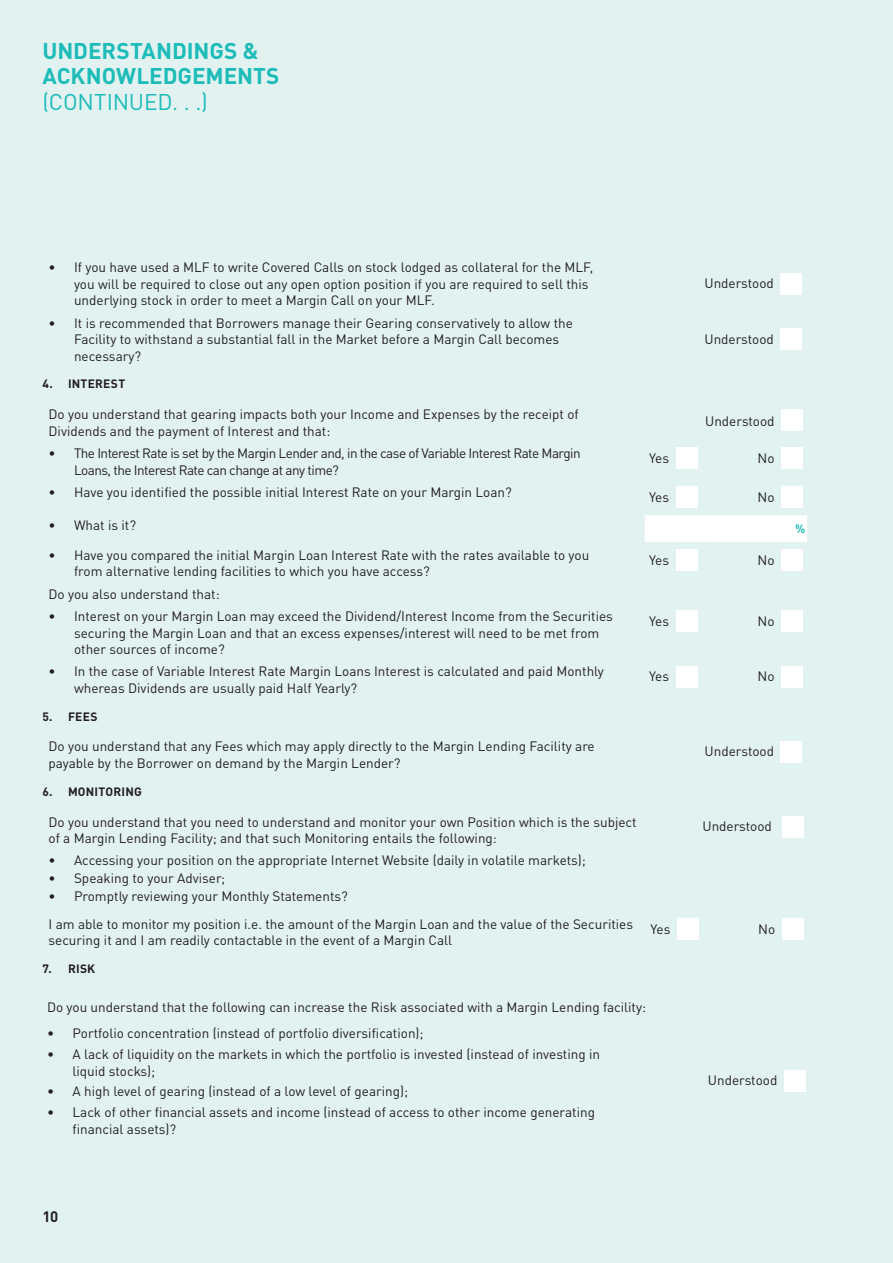
<style>
.page{position:relative;width:893px;height:1263px;background:#e1f2f1}
.page>*{position:absolute;margin:0;border:0;box-sizing:border-box;transform-origin:0 0}
.t1{font:700 22.5px/25.5px "DIN";color:#1dbcb8}
.t2{font:22.5px "DINOT";color:#1dbcb8}
.t3{font:700 15px "DIN";color:#231f20}
.t4{font:13.5px/16.5px "DINOT";color:#231f20}
.t5{font:13.5px/16.5px "DINOT";letter-spacing:-.04em;color:#231f20}
.t6{font:700 12px "DIN";letter-spacing:.02em;color:#231f20}
.t7{font:700 12px "DINOT";color:#1dbcb8}
</style>
<div class="page">
<div style="left:781px;top:273px;width:21px;height:21px;background:#fff"></div>
<div style="left:781px;top:328px;width:21px;height:22px;background:#fff"></div>
<div style="left:643px;top:514px;width:166px;height:30px;background:#fff"></div>
<hr style="left:642px;top:512px;width:71px;height:3px;background:#e1f2f1">
<hr style="left:642px;top:515px;width:3px;height:27px;background:#e1f2f1">
<hr style="left:713px;top:512px;width:97px;height:3px;background:#e1f2f1">
<hr style="left:807px;top:515px;width:3px;height:27px;background:#e1f2f1">
<hr style="left:642px;top:542px;width:71px;height:3px;background:#e1f2f1">
<hr style="left:713px;top:542px;width:97px;height:3px;background:#e1f2f1">
<div style="left:781px;top:409px;width:22px;height:21px;background:#fff"></div>
<div style="left:676px;top:448px;width:21px;height:21px;background:#fff"></div>
<div style="left:781px;top:448px;width:22px;height:21px;background:#fff"></div>
<div style="left:676px;top:486px;width:21px;height:22px;background:#fff"></div>
<div style="left:781px;top:486px;width:22px;height:22px;background:#fff"></div>
<div style="left:676px;top:550px;width:21px;height:21px;background:#fff"></div>
<div style="left:781px;top:550px;width:22px;height:21px;background:#fff"></div>
<div style="left:676px;top:611px;width:21px;height:21px;background:#fff"></div>
<div style="left:781px;top:611px;width:22px;height:21px;background:#fff"></div>
<div style="left:676px;top:666px;width:21px;height:21px;background:#fff"></div>
<div style="left:781px;top:666px;width:22px;height:21px;background:#fff"></div>
<div style="left:781px;top:741px;width:21px;height:21px;background:#fff"></div>
<div style="left:782px;top:816px;width:21px;height:21px;background:#fff"></div>
<div style="left:677px;top:918px;width:21px;height:22px;background:#fff"></div>
<div style="left:782px;top:918px;width:21px;height:22px;background:#fff"></div>
<div style="left:784px;top:1070px;width:21px;height:21px;background:#fff"></div>
<h1 class="t1" style="left:43px;top:37px;width:239px;text-indent:167px">GS &amp;<br>ACKNOWLEDGEMENTS</h1>
<h1 class="t2" style="left:43px;top:87px;width:21px">(continued</h1>
<h1 class="t2" style="left:172px;top:87px;width:37px">. . .)</h1>
<h1 class="t1" style="left:43px;top:37px;width:16px">UND</h1>
<h1 class="t1" style="left:88px;top:37px;width:82px">ERSTANDIN</h1>
<p class="t4" style="left:74px;top:259px;width:521px;text-indent:-26px">• If you have used a MLF to write Covered Calls on stock lodged as collateral for the MLF, you will be required to close out any open option position if you are required to sell this underlying stock in order to meet a Margin Call on your MLF.</p>
<p class="t4" style="left:74px;top:314px;width:500px;text-indent:-26px">• It is recommended that Borrowers manage their Gearing conservatively to allow the<br>Facility to withstand a substantial fall in the Market before a Margin Call becomes necessary?</p>
<p class="t4" style="left:704px;top:275px;width:71px">Understood</p>
<p class="t4" style="left:704px;top:330px;width:71px">Understood</p>
<p class="t6" style="left:43px;top:376px;width:84px">4. INTEREST</p>
<p class="t4" style="left:49px;top:406px;width:532px">Do you understand that gearing impacts both your Income and Expenses by the receipt of<br>Dividends and the payment of Interest and that:</p>
<p class="t4" style="left:705px;top:412px;width:71px">Understood</p>
<p class="t5" style="left:74px;top:445px;width:508px;text-indent:-26px">• The Interest Rate is set by the Margin Lender and, in the case of Variable Interest Rate Margin<br>Loans, the Interest Rate can change at any time?</p>
<p class="t4" style="left:649px;top:450px;width:21px">Yes</p>
<p class="t4" style="left:758px;top:450px;width:19px">No</p>
<p class="t4" style="left:49px;top:483px;width:465px">• Have you identified the possible initial Interest Rate on your Margin Loan?</p>
<p class="t4" style="left:649px;top:488px;width:21px">Yes</p>
<p class="t4" style="left:758px;top:488px;width:19px">No</p>
<p class="t4" style="left:49px;top:517px;width:89px">• What is it?</p>
<p class="t7" style="left:795px;top:521px;width:12px">%</p>
<p class="t4" style="left:74px;top:546px;width:517px;text-indent:-26px">• Have you compared the initial Margin Loan Interest Rate with the rates available to you from alternative lending facilities to which you have access?</p>
<p class="t4" style="left:649px;top:551px;width:21px">Yes</p>
<p class="t4" style="left:758px;top:551px;width:19px">No</p>
<p class="t4" style="left:49px;top:585px;width:173px">Do you also understand that:</p>
<p class="t4" style="left:74px;top:608px;width:540px;text-indent:-26px">• Interest on your Margin Loan may exceed the Dividend/Interest Income from the Securities securing the Margin Loan and that an excess expenses/interest will need to be met from other sources of income?</p>
<p class="t4" style="left:649px;top:613px;width:21px">Yes</p>
<p class="t4" style="left:758px;top:613px;width:19px">No</p>
<p class="t4" style="left:74px;top:663px;width:531px;text-indent:-26px">• In the case of Variable Interest Rate Margin Loans Interest is calculated and paid Monthly whereas Dividends are usually paid Half Yearly?</p>
<p class="t4" style="left:649px;top:668px;width:21px">Yes</p>
<p class="t4" style="left:758px;top:668px;width:19px">No</p>
<p class="t6" style="left:43px;top:708px;width:57px">5. FEES</p>
<p class="t4" style="left:49px;top:738px;width:548px">Do you understand that any Fees which may apply directly to the Margin Lending Facility are payable by the Borrower on demand by the Margin Lender?</p>
<p class="t4" style="left:705px;top:743px;width:71px">Understood</p>
<p class="t6" style="left:43px;top:783px;width:101px">6. MONITORING</p>
<p class="t4" style="left:49px;top:813px;width:590px">Do you understand that you need to understand and monitor your own Position which is the subject of a Margin Lending Facility; and that such Monitoring entails the following:</p>
<p class="t4" style="left:702px;top:818px;width:71px">Understood</p>
<p class="t4" style="left:49px;top:852px;width:539px">• Accessing your position on the appropriate Internet Website (daily in volatile markets);</p>
<p class="t4" style="left:49px;top:870px;width:178px">• Speaking to your Adviser;</p>
<p class="t4" style="left:49px;top:882px;width:586px;line-height:27.9px">• Promptly reviewing your Monthly Statements?<br>I am able to monitor my position i.e. the amount of the Margin Loan and the value of the Securities</p>
<p class="t4" style="left:49px;top:932px;width:405px">securing it and I am readily contactable in the event of a Margin Call</p>
<p class="t4" style="left:651px;top:920px;width:21px">Yes</p>
<p class="t4" style="left:758px;top:920px;width:19px">No</p>
<p class="t6" style="left:43px;top:961px;width:54px">7. RISK</p>
<p class="t4" style="left:47px;top:998px;width:601px">Do you understand that the following can increase the Risk associated with a Margin Lending facility:</p>
<p class="t4" style="left:47px;top:1025px;width:378px">• Portfolio concentration (instead of portfolio diversification);</p>
<p class="t4" style="left:73px;top:1046px;width:529px;text-indent:-26px">• A lack of liquidity on the markets in which the portfolio is invested (instead of investing in liquid stocks);</p>
<p class="t4" style="left:47px;top:1083px;width:363px">• A high level of gearing (instead of a low level of gearing);</p>
<p class="t4" style="left:73px;top:1104px;width:524px;text-indent:-26px">• Lack of other financial assets and income (instead of access to other income generating financial assets)?</p>
<p class="t3" style="left:43px;top:1204px;width:17px">1010</p>
<p class="t4" style="left:708px;top:1072px;width:71px">Understood</p>
</div>
